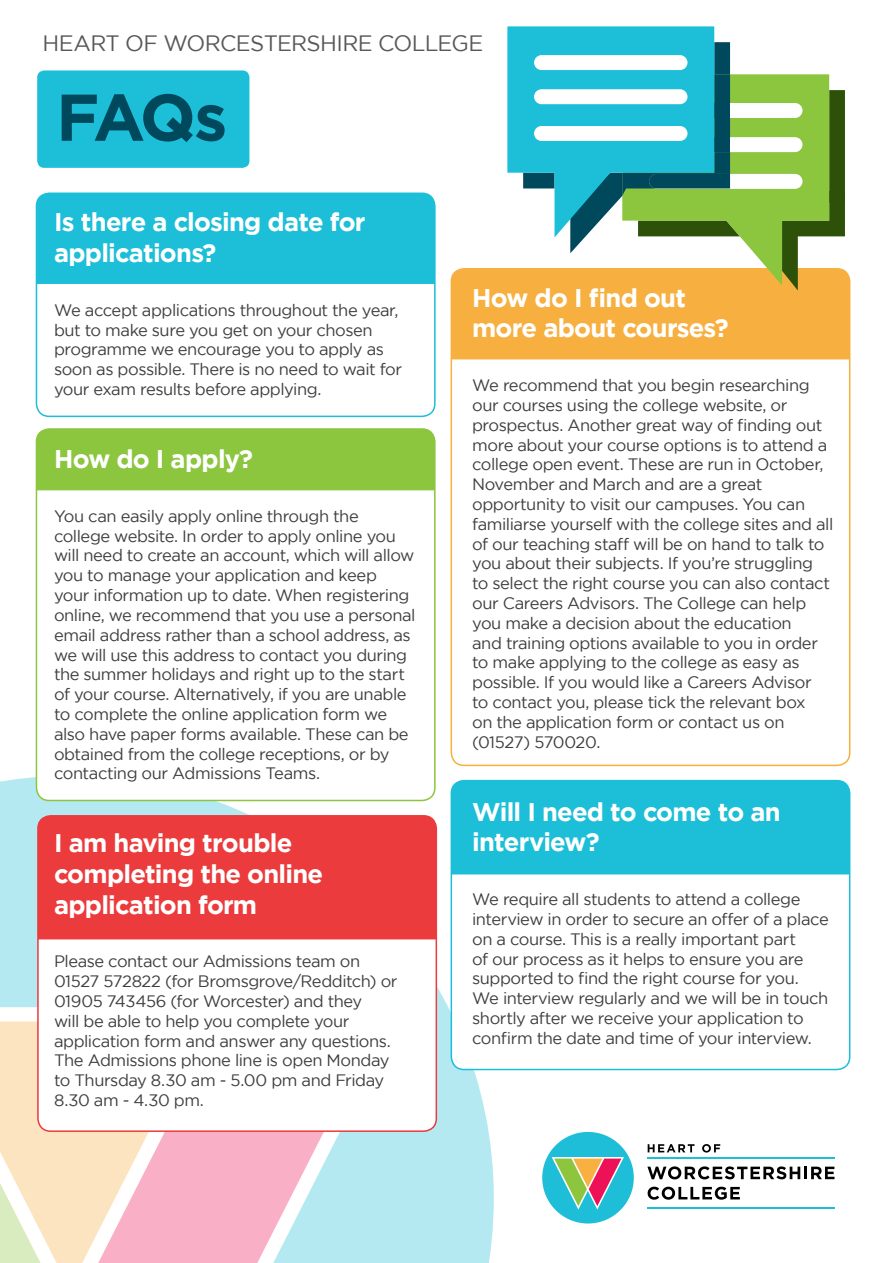
<style>
.page{position:relative;width:893px;height:1263px;background:#fff}
.page>*{position:absolute;margin:0;border:0;box-sizing:border-box;transform-origin:0 0}
.t1{font:700 66px "Gotham";color:#00485b}
.t2{font:700 25.5px/30.6px "Gotham";letter-spacing:-.03em;color:#fff}
.t3{font:22.2px "Gotham";letter-spacing:-.03em;color:#57585a}
.t4{font:16.5px/19.8px "Gotham";letter-spacing:-.025em;color:#3e3e3f}
</style>
<div class="page">
<svg style="left:0;top:776px;width:494px;height:487px;fill:#b4e9f2"></svg>
<svg style="left:0;top:1007px;width:403px;height:256px;background:#ead5d4"></svg>
<div style="left:36px;top:193px;width:399px;height:223px;background:#1cbed8;border-radius:13px"></div>
<div style="left:36px;top:284px;width:399px;height:132px;background:#fff"></div>
<div style="left:36px;top:193px;width:400px;height:224px;border:2px solid #1cbed8;border-radius:13px"></div>
<div style="left:451px;top:781px;width:399px;height:288px;background:#1cbed8;border-radius:13px"></div>
<div style="left:451px;top:874px;width:399px;height:195px;background:#fff"></div>
<div style="left:451px;top:780px;width:399px;height:290px;border:2px solid #1cbed8;border-radius:13px"></div>
<div style="left:451px;top:269px;width:399px;height:496px;background:#f7b040;border-radius:13px"></div>
<div style="left:451px;top:359px;width:399px;height:406px;background:#fff"></div>
<div style="left:451px;top:268px;width:399px;height:498px;border:2px solid #f7b040;border-radius:13px"></div>
<div style="left:38px;top:816px;width:398px;height:315px;background:#ec3b3c;border-radius:13px"></div>
<div style="left:38px;top:939px;width:398px;height:192px;background:#fff"></div>
<div style="left:37px;top:815px;width:400px;height:317px;border:2px solid #ec3b3c;border-radius:13px"></div>
<div style="left:36px;top:429px;width:399px;height:371px;background:#8bc63e;border-radius:13px"></div>
<div style="left:36px;top:490px;width:399px;height:310px;background:#fff"></div>
<div style="left:36px;top:428px;width:400px;height:373px;border:2px solid #8bc63e;border-radius:13px"></div>
<div style="left:542px;top:1132px;width:92px;height:91px;background:#1ebed8;border-radius:50%"></div>
<svg style="left:552px;top:1157px;width:72px;height:52px"></svg>
<svg style="left:648px;top:1144px;width:46px;height:8px"></svg>
<svg style="left:702px;top:1144px;width:18px;height:8px"></svg>
<svg style="left:647px;top:1166px;width:187px;height:13px"></svg>
<svg style="left:648px;top:1187px;width:92px;height:13px"></svg>
<hr style="left:647px;top:1157px;width:187px;height:2px;background:#1ebed8">
<hr style="left:647px;top:1207px;width:187px;height:1px;background:#1ebed8">
<div style="left:37px;top:70px;width:212px;height:98px;background:#1cbed8;border-radius:7px"></div>
<svg style="left:507px;top:26px;width:344px;height:265px"></svg>
<p class="t3" style="left:43px;top:31px;width:442px">HEART OF WORCESTERSHIRE COLLEGE</p>
<p class="t1" style="left:56px;top:79px;width:173px">FAQs</p>
<p class="t2" style="left:54px;top:206px;width:313px">Is there a closing date for applications?</p>
<p class="t4" style="left:54px;top:300px;width:350px">We accept applications throughout the year, but to make sure you get on your chosen programme we encourage you to apply as soon as possible. There is no need to wait for your exam results before applying.</p>
<p class="t2" style="left:54px;top:443px;width:201px">How do I apply?</p>
<p class="t4" style="left:54px;top:506px;width:363px">You can easily apply online through the college website. In order to apply online you will need to create an account, which will allow you to manage your application and keep your information up to date. When registering online, we recommend that you use a personal email address rather than a school address, as we will use this address to contact you during the summer holidays and right up to the start of your course. Alternatively, if you are unable to complete the online application form we also have paper forms available. These can be obtained from the college receptions, or by contacting our Admissions Teams.</p>
<p class="t2" style="left:54px;top:827px;width:271px">I am having trouble completing the online application form</p>
<p class="t4" style="left:54px;top:951px;width:345px">Please contact our Admissions team on 01527 572822 (for Bromsgrove/Redditch) or 01905 743456 (for Worcester) and they<br>will be able to help you complete your application form and answer any questions.<br>The Admissions phone line is open Monday to Thursday 8.30 am - 5.00 pm and Friday 8.30 am - 4.30 pm.</p>
<p class="t2" style="left:472px;top:282px;width:258px">How do I find out more about courses?</p>
<p class="t4" style="left:472px;top:375px;width:363px">We recommend that you begin researching our courses using the college website, or prospectus. Another great way of finding out more about your course options is to attend a college open event. These are run in October, November and March and are a great opportunity to visit our campuses. You can familiarse yourself with the college sites and all of our teaching staff will be on hand to talk to you about their subjects. If you’re struggling to select the right course you can also contact our Careers Advisors. The College can help you make a decision about the education<br>and training options available to you in order to make applying to the college as easy as possible. If you would like a Careers Advisor<br>to contact you, please tick the relevant box<br>on the application form or contact us on (01527) 570020.</p>
<p class="t2" style="left:472px;top:796px;width:310px">Will I need to come to an interview?</p>
<p class="t4" style="left:472px;top:889px;width:358px">We require all students to attend a college interview in order to secure an offer of a place on a course. This is a really important part<br>of our process as it helps to ensure you are supported to find the right course for you.<br>We interview regularly and we will be in touch shortly after we receive your application to confirm the date and time of your interview.</p>
</div>
